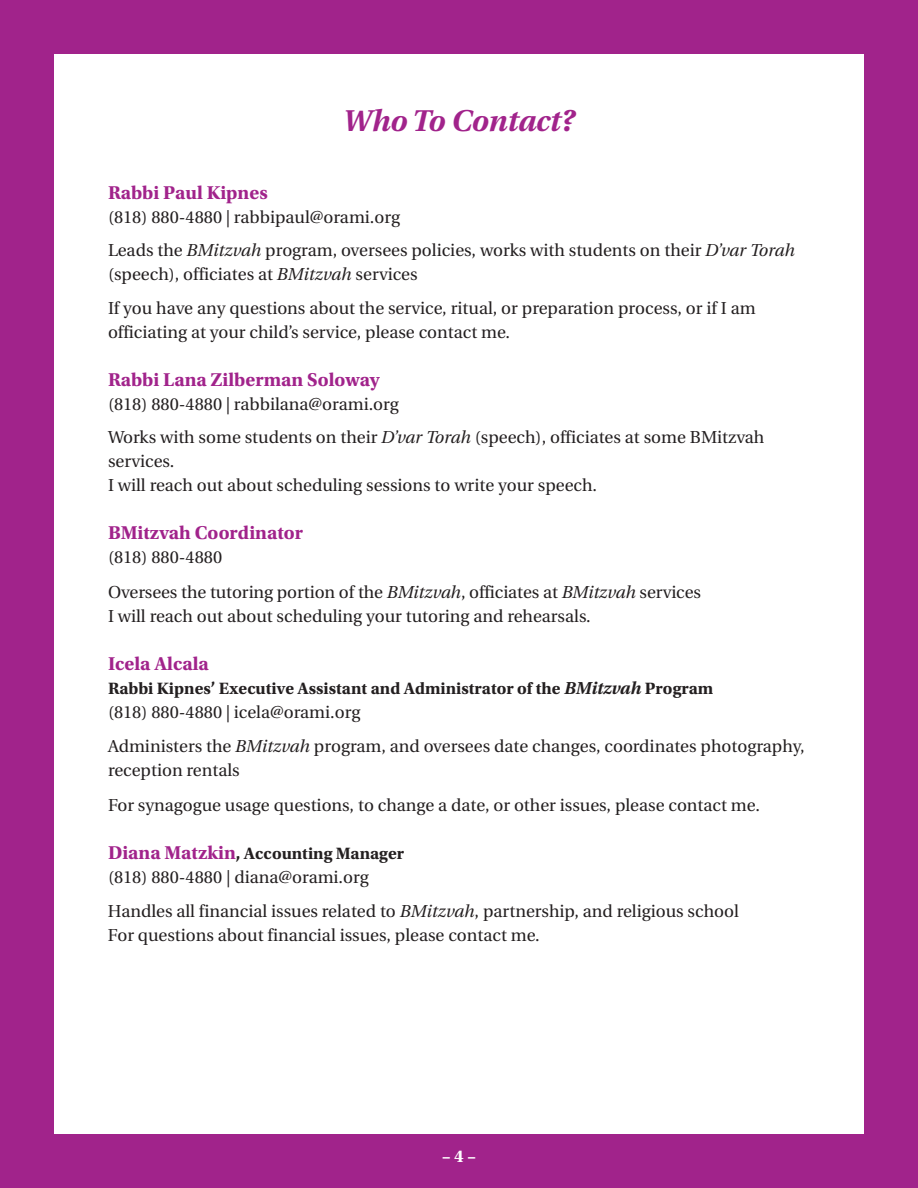
<style>
.page{position:relative;width:918px;height:1188px;background:#a1238b}
.page>*{position:absolute;margin:0;border:0;box-sizing:border-box;transform-origin:0 0}
.t1{font:italic 700 30px "Utopia";color:#a1238b}
.t2{font:700 19.5px "Utopia Std";color:#a1238b}
.t3{font:700 18px "Utopia Std";color:#fff}
.t4{font:17.25px/34.5px "Utopia";color:#231f20}
.t5{font:700 17.25px "Utopia Std";color:#231f20}
.s1{font-style:italic}
.s2{font-family:"Utopia";font-style:italic}
.s3{font-size:19.5px;color:#a1238b}
</style>
<div class="page">
<div style="left:54px;top:54px;width:810px;height:1080px;background:#fff"></div>
<h1 class="t1" style="left:344px;top:103px;width:232px">Who To Contact?</h1>
<p class="t2" style="left:108px;top:181px;width:161px">Rabbi Paul Kipnes</p>
<p class="t4" style="left:108px;top:201px;width:688px;line-height:33px">(818) 880-4880 | rabbipaul@orami.org<br>Leads the <span class="s1">BMitzvah</span> program, oversees policies, works with students on their <span class="s1">D’var Torah</span></p>
<p class="t4" style="left:108px;top:257px;width:649px">(speech), officiates at <span class="s1">BMitzvah</span> services<br>If you have any questions about the service, ritual, or preparation process, or if I am</p>
<p class="t4" style="left:108px;top:315px;width:404px">officiating at your child’s service, please contact me.</p>
<p class="t2" style="left:108px;top:369px;width:273px">Rabbi Lana Zilberman Soloway</p>
<p class="t4" style="left:108px;top:388px;width:658px;line-height:33px">(818) 880-4880 | rabbilana@orami.org<br>Works with some students on their <span class="s1">D’var Torah</span> (speech), officiates at some BMitzvah</p>
<p class="t4" style="left:108px;top:450px;width:491px;line-height:24px">services.<br>I will reach out about scheduling sessions to write your speech.</p>
<p class="t2" style="left:108px;top:522px;width:197px">BMitzvah Coordinator</p>
<p class="t4" style="left:108px;top:540px;width:595px">(818) 880-4880<br>Oversees the tutoring portion of the <span class="s1">BMitzvah</span>, officiates at <span class="s1">BMitzvah</span> services</p>
<p class="t4" style="left:108px;top:599px;width:484px">I will reach out about scheduling your tutoring and rehearsals.</p>
<p class="t2" style="left:108px;top:652px;width:102px">Icela Alcala</p>
<p class="t5" style="left:108px;top:678px;width:607px">Rabbi Kipnes’ Executive Assistant and Administrator of the <span class="s2">BMitzvah</span> Program</p>
<p class="t4" style="left:108px;top:695px;width:698px">(818) 880-4880 | icela@orami.org<br>Administers the <span class="s1">BMitzvah</span> program, and oversees date changes, coordinates photography,</p>
<p class="t4" style="left:108px;top:753px;width:653px">reception rentals<br>For synagogue usage questions, to change a date, or other issues, please contact me.</p>
<p class="t5" style="left:108px;top:843px;width:298px"><span class="s3">Diana Matzkin</span>, Accounting Manager</p>
<p class="t4" style="left:108px;top:860px;width:632px">(818) 880-4880 | diana@orami.org<br>Handles all financial issues related to <span class="s1">BMitzvah</span>, partnership, and religious school</p>
<p class="t4" style="left:108px;top:918px;width:433px">For questions about financial issues, please contact me.</p>
<p class="t3" style="left:442px;top:1146px;width:35px">– 4 –</p>
</div>
